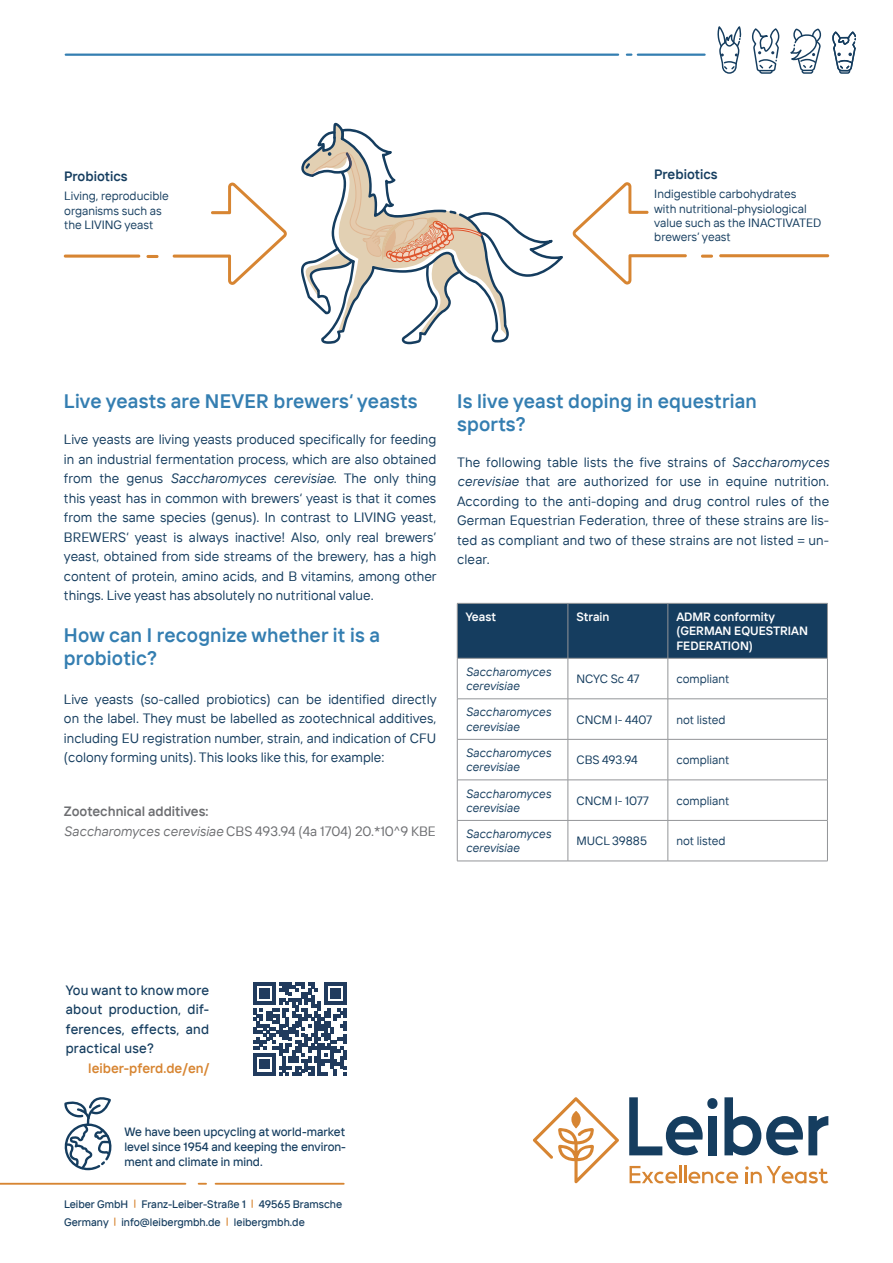
<style>
.page{position:relative;width:893px;height:1263px;background:#fff}
.page>*{position:absolute;margin:0;border:0;box-sizing:border-box;transform-origin:0 0}
.t1{font:600 19.5px/22.5px "TT Interphases";letter-spacing:.01em;color:#347eb1}
.t2{font:13.5px/19.5px "TT Interphases";color:#153d5f;text-align:justify}
.t3{font:13.5px/19.5px "TT Interphases";color:#6d6e71}
.t4{font:500 13.5px/19.5px "TT Interphases";letter-spacing:.02em;color:#153d5f;text-align:justify}
.t5{font:600 13.5px "TT Interphases";color:#153d5f}
.t6{font:600 13.5px "TT Interphases";color:#d78532}
.t7{font:12px/14.4px "TT Interphases";color:#153d5f}
.t8{font:italic 12px/14.4px "TT Interphases";color:#153d5f}
.t9{font:500 12px/15px "TT Interphases";color:#153d5f;text-align:justify}
.t10{font:600 12px/14.4px "TT Interphases";color:#fff}
.t11{font:500 10.8px/18px "TT Interphases";color:#153d5f}
.s1{font-style:italic}
.s2{font-weight:600}
.s3{font-size:8.7px;color:#d78532}
</style>
<div class="page">
<svg style="left:630px;top:1166px;width:108px;height:17px"></svg>
<svg style="left:745px;top:1166px;width:83px;height:17px"></svg>
<svg style="left:724px;top:1097px;width:104px;height:58px"></svg>
<svg style="left:629px;top:1097px;width:88px;height:58px"></svg>
<svg style="left:533px;top:1097px;width:86px;height:86px"></svg>
<svg style="left:571px;top:1111px;width:10px;height:17px"></svg>
<hr style="left:638px;top:54px;width:67px;height:2px;background:#347eb1">
<hr style="left:66px;top:54px;width:552px;height:2px;background:#347eb1">
<svg style="left:718px;top:26px;width:23px;height:48px"></svg>
<svg style="left:790px;top:28px;width:32px;height:46px"></svg>
<svg style="left:751px;top:28px;width:29px;height:46px"></svg>
<svg style="left:832px;top:31px;width:24px;height:43px"></svg>
<div style="left:458px;top:604px;width:369px;height:54px;background:#153d5f"></div>
<hr style="left:457px;top:603px;width:111px;height:1px;background:#939598">
<hr style="left:457px;top:603px;width:1px;height:55px;background:#939598">
<hr style="left:568px;top:603px;width:100px;height:1px;background:#939598">
<hr style="left:568px;top:603px;width:1px;height:55px;background:#939598">
<hr style="left:668px;top:603px;width:160px;height:1px;background:#939598">
<hr style="left:668px;top:603px;width:1px;height:55px;background:#939598">
<hr style="left:827px;top:603px;width:1px;height:55px;background:#939598">
<hr style="left:457px;top:658px;width:111px;height:1px;background:#939598">
<hr style="left:457px;top:658px;width:1px;height:41px;background:#939598">
<hr style="left:568px;top:658px;width:100px;height:1px;background:#939598">
<hr style="left:568px;top:658px;width:1px;height:41px;background:#939598">
<hr style="left:668px;top:658px;width:160px;height:1px;background:#939598">
<hr style="left:668px;top:658px;width:1px;height:41px;background:#939598">
<hr style="left:827px;top:658px;width:1px;height:41px;background:#939598">
<hr style="left:457px;top:698px;width:111px;height:1px;background:#939598">
<hr style="left:457px;top:699px;width:1px;height:40px;background:#939598">
<hr style="left:568px;top:698px;width:100px;height:1px;background:#939598">
<hr style="left:568px;top:699px;width:1px;height:40px;background:#939598">
<hr style="left:668px;top:698px;width:160px;height:1px;background:#939598">
<hr style="left:668px;top:699px;width:1px;height:40px;background:#939598">
<hr style="left:827px;top:699px;width:1px;height:40px;background:#939598">
<hr style="left:457px;top:739px;width:111px;height:1px;background:#939598">
<hr style="left:457px;top:739px;width:1px;height:41px;background:#939598">
<hr style="left:568px;top:739px;width:100px;height:1px;background:#939598">
<hr style="left:568px;top:739px;width:1px;height:41px;background:#939598">
<hr style="left:668px;top:739px;width:160px;height:1px;background:#939598">
<hr style="left:668px;top:739px;width:1px;height:41px;background:#939598">
<hr style="left:827px;top:739px;width:1px;height:41px;background:#939598">
<hr style="left:457px;top:780px;width:111px;height:1px;background:#939598">
<hr style="left:457px;top:780px;width:1px;height:40px;background:#939598">
<hr style="left:568px;top:780px;width:100px;height:1px;background:#939598">
<hr style="left:568px;top:780px;width:1px;height:40px;background:#939598">
<hr style="left:668px;top:780px;width:160px;height:1px;background:#939598">
<hr style="left:668px;top:780px;width:1px;height:40px;background:#939598">
<hr style="left:827px;top:780px;width:1px;height:40px;background:#939598">
<hr style="left:457px;top:820px;width:111px;height:1px;background:#939598">
<hr style="left:457px;top:820px;width:1px;height:41px;background:#939598">
<hr style="left:568px;top:820px;width:100px;height:1px;background:#939598">
<hr style="left:568px;top:820px;width:1px;height:41px;background:#939598">
<hr style="left:668px;top:820px;width:160px;height:1px;background:#939598">
<hr style="left:668px;top:820px;width:1px;height:41px;background:#939598">
<hr style="left:827px;top:820px;width:1px;height:41px;background:#939598">
<hr style="left:457px;top:861px;width:111px;height:1px;background:#939598">
<hr style="left:568px;top:861px;width:100px;height:1px;background:#939598">
<hr style="left:668px;top:861px;width:160px;height:1px;background:#939598">
<svg style="left:301px;top:123px;width:262px;height:221px"></svg>
<svg style="left:146px;top:255px;width:13px;height:3px"></svg>
<svg style="left:173px;top:183px;width:114px;height:102px"></svg>
<hr style="left:64px;top:255px;width:76px;height:3px;background:#d78532;border-radius:2px">
<svg style="left:701px;top:255px;width:12px;height:3px"></svg>
<svg style="left:573px;top:182px;width:114px;height:103px"></svg>
<hr style="left:719px;top:254px;width:110px;height:3px;background:#d78532;border-radius:2px">
<svg style="left:253px;top:982px;width:94px;height:93px"></svg>
<hr style="left:216px;top:1183px;width:128px;height:2px;background:#d78532">
<hr style="left:0;top:1183px;width:185px;height:2px;background:#d78532">
<svg style="left:199px;top:1183px;width:7px;height:2px"></svg>
<svg style="left:64px;top:1097px;width:48px;height:73px"></svg>
<p class="t5" style="left:64px;top:171px;width:65px">Probiotics</p>
<p class="t7" style="left:64px;top:190px;width:106px">Living, reproducible organisms such as the LIVING yeast</p>
<p class="t5" style="left:654px;top:169px;width:65px">Prebiotics</p>
<p class="t7" style="left:654px;top:188px;width:169px">Indigestible carbohydrates with nutritional-physiological value such as the INACTIVATED brewers’ yeast</p>
<h1 class="t1" style="left:64px;top:392px;width:355px">Live yeasts are NEVER brewers‘ yeasts</h1>
<p class="t2" style="left:64px;top:431px;width:374px">Live yeasts are living yeasts produced specifically for feeding in an industrial fermentation process, which are also obtained from the genus <span class="s1">Saccharomyces cerevisiae</span>. The only thing this yeast has in common with brewers‘ yeast is that it comes from the same species (genus). In contrast to LIVING yeast, BREWERS‘ yeast is always inactive! Also, only real brewers’ yeast, obtained from side streams of the brewery, has a high content of protein, amino acids, and B vitamins, among other things. Live yeast has absolutely no nutritional value.</p>
<h1 class="t1" style="left:64px;top:626px;width:318px">How can I recognize whether it is a probiotic?</h1>
<p class="t2" style="left:64px;top:690px;width:374px">Live yeasts (so-called probiotics) can be identified directly on the label. They must be labelled as zootechnical additives, including EU registration number, strain, and indication of CFU (colony forming units). This looks like this, for example:</p>
<p class="t3" style="left:64px;top:803px;width:373px"><span class="s2">Zootechnical additives:<br></span><span class="s1">Saccharomyces cerevisiae</span> CBS 493.94 (4a 1704) 20.*10^9 KBE</p>
<h1 class="t1" style="left:457px;top:392px;width:301px">Is live yeast doping in equestrian sports?</h1>
<p class="t2" style="left:457px;top:453px;width:374px">The following table lists the five strains of <span class="s1">Saccharomyces cerevisiae</span> that are authorized for use in equine nutrition.<br>According to the anti-doping and drug control rules of the German Equestrian Federation, three of these strains are lis&shy;ted as compliant and two of these strains are not listed = un&shy;clear.</p>
<p class="t10" style="left:466px;top:611px;width:32px">Yeast</p>
<p class="t10" style="left:576px;top:611px;width:35px">Strain</p>
<p class="t10" style="left:676px;top:611px;width:133px">ADMR conformity (GERMAN EQUESTRIAN<br>FEDERATION)</p>
<p class="t8" style="left:466px;top:666px;width:87px">Saccharomyces cerevisiae</p>
<p class="t7" style="left:576px;top:673px;width:65px">NCYC Sc 47</p>
<p class="t7" style="left:676px;top:673px;width:54px">compliant</p>
<p class="t8" style="left:466px;top:706px;width:87px">Saccharomyces cerevisiae</p>
<p class="t7" style="left:576px;top:713px;width:77px">CNCM I- 4407</p>
<p class="t7" style="left:676px;top:713px;width:51px">not listed</p>
<p class="t8" style="left:466px;top:747px;width:87px">Saccharomyces cerevisiae</p>
<p class="t7" style="left:576px;top:754px;width:63px">CBS 493.94</p>
<p class="t7" style="left:676px;top:754px;width:54px">compliant</p>
<p class="t8" style="left:466px;top:787px;width:87px">Saccharomyces cerevisiae</p>
<p class="t7" style="left:576px;top:794px;width:74px">CNCM I- 1077</p>
<p class="t7" style="left:676px;top:794px;width:54px">compliant</p>
<p class="t8" style="left:466px;top:828px;width:87px">Saccharomyces cerevisiae</p>
<p class="t7" style="left:576px;top:835px;width:72px">MUCL 39885</p>
<p class="t7" style="left:676px;top:835px;width:51px">not listed</p>
<p class="t4" style="left:66px;top:981px;width:145px">You want to know more about production, dif&shy;ferences, effects, and practical use?</p>
<p class="t6" style="left:88px;top:1063px;width:122px">leiber-pferd.de/en/</p>
<p class="t9" style="left:124px;top:1125px;width:223px">We have been upcycling at world-market level since 1954 and keeping the environ&shy;ment and climate in mind.</p>
<p class="t11" style="left:64px;top:1196px;width:280px">Leiber GmbH <span class="s3">|</span> Franz-Leiber-Straße 1 <span class="s3">|</span> 49565 Bramsche<br>Germany <span class="s3">|</span> info@leibergmbh.de <span class="s3">|</span> leibergmbh.de</p>
</div>
